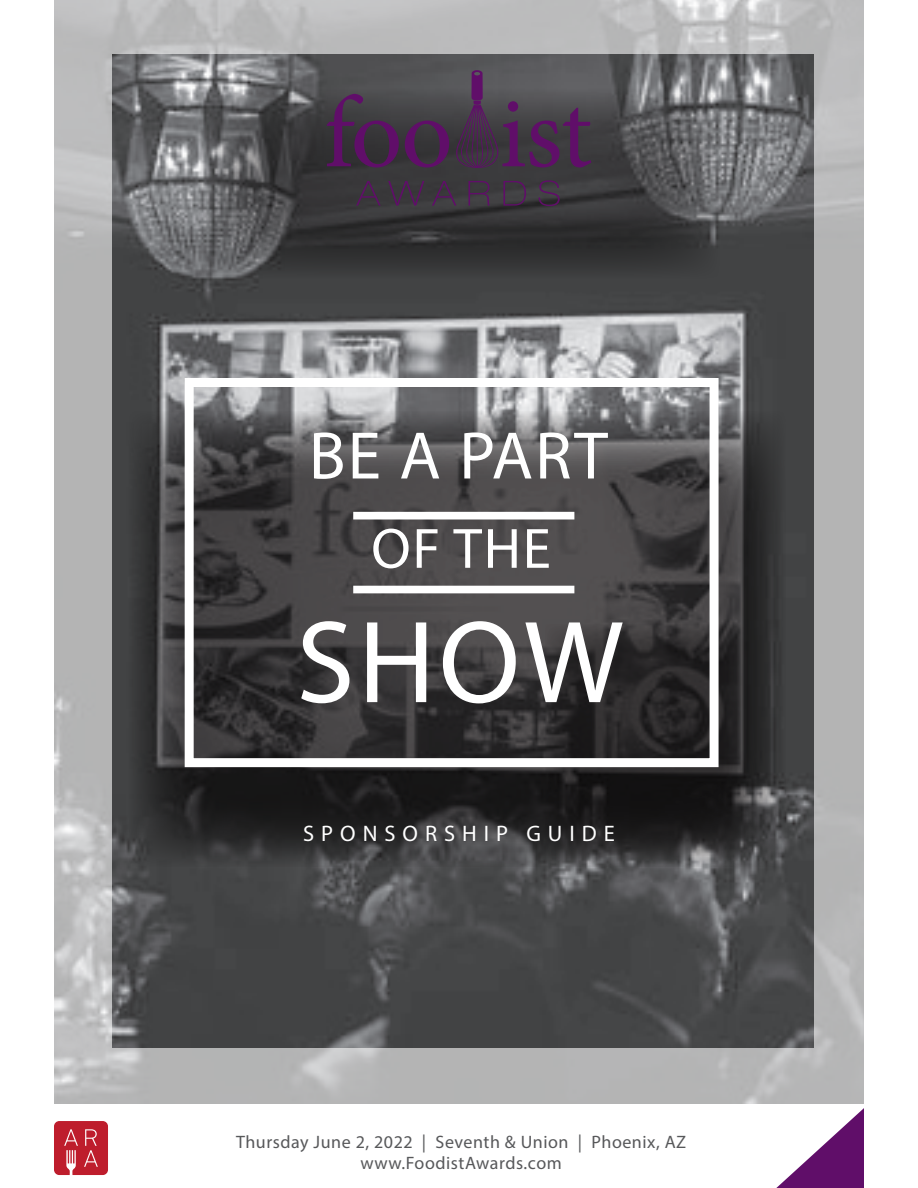
<style>
.page{position:relative;width:918px;height:1188px;background:#fff}
.page>*{position:absolute;margin:0;border:0;box-sizing:border-box;transform-origin:0 0}
.t1{font:118.2px "Myriad Pro";color:#fff}
.t2{font:67.8px "Myriad Pro";letter-spacing:.03em;color:#fff}
.t3{font:57.3px "Myriad Pro";color:#fff}
.t4{font:22.5px "Myriad Pro";letter-spacing:.31em;color:#fff}
.t5{font:18px "Myriad Pro";letter-spacing:.03em;color:#57585a}
</style>
<div class="page">
<img style="left:54px;top:0;width:810px;height:1103px">
<img style="left:112px;top:54px;width:701px;height:994px">
<svg style="left:129px;top:411px;width:657px;height:456px;background:#3d3c3d"></svg>
<svg style="left:199px;top:89px;width:520px;height:190px;background:#454647"></svg>
<svg style="left:776px;top:1108px;width:88px;height:80px"></svg>
<svg style="left:54px;top:1121px;width:54px;height:54px;background:#c43542"></svg>
<div style="left:185px;top:378px;width:534px;height:389px;border:9px solid #fff"></div>
<div style="left:353px;top:512px;width:221px;height:7px;background:#fff"></div>
<div style="left:353px;top:586px;width:221px;height:7px;background:#fff"></div>
<svg style="left:327px;top:94px;width:72px;height:73px;background:#462d49"></svg>
<svg style="left:405px;top:121px;width:44px;height:46px;background:#48264c"></svg>
<svg style="left:356px;top:181px;width:25px;height:25px"></svg>
<svg style="left:388px;top:181px;width:36px;height:25px"></svg>
<svg style="left:432px;top:181px;width:24px;height:25px"></svg>
<svg style="left:468px;top:181px;width:22px;height:25px"></svg>
<svg style="left:503px;top:181px;width:23px;height:25px"></svg>
<svg style="left:539px;top:180px;width:21px;height:26px"></svg>
<svg style="left:456px;top:70px;width:135px;height:98px;background:#4e3e52"></svg>
<p class="t2" style="left:309px;top:414px;width:301px">BE A PART</p>
<p class="t3" style="left:371px;top:513px;width:181px">OF THE</p>
<p class="t1" style="left:296px;top:590px;width:329px">SHOW</p>
<p class="t4" style="left:303px;top:819px;width:313px">SPONSORSHIP GUIDE</p>
<p class="t5" style="left:236px;top:1130px;width:452px">Thursday June 2, 2022 | Seventh &amp; Union | Phoenix, AZ</p>
<p class="t5" style="left:361px;top:1152px;width:203px">www.FoodistAwards.com</p>
</div>
